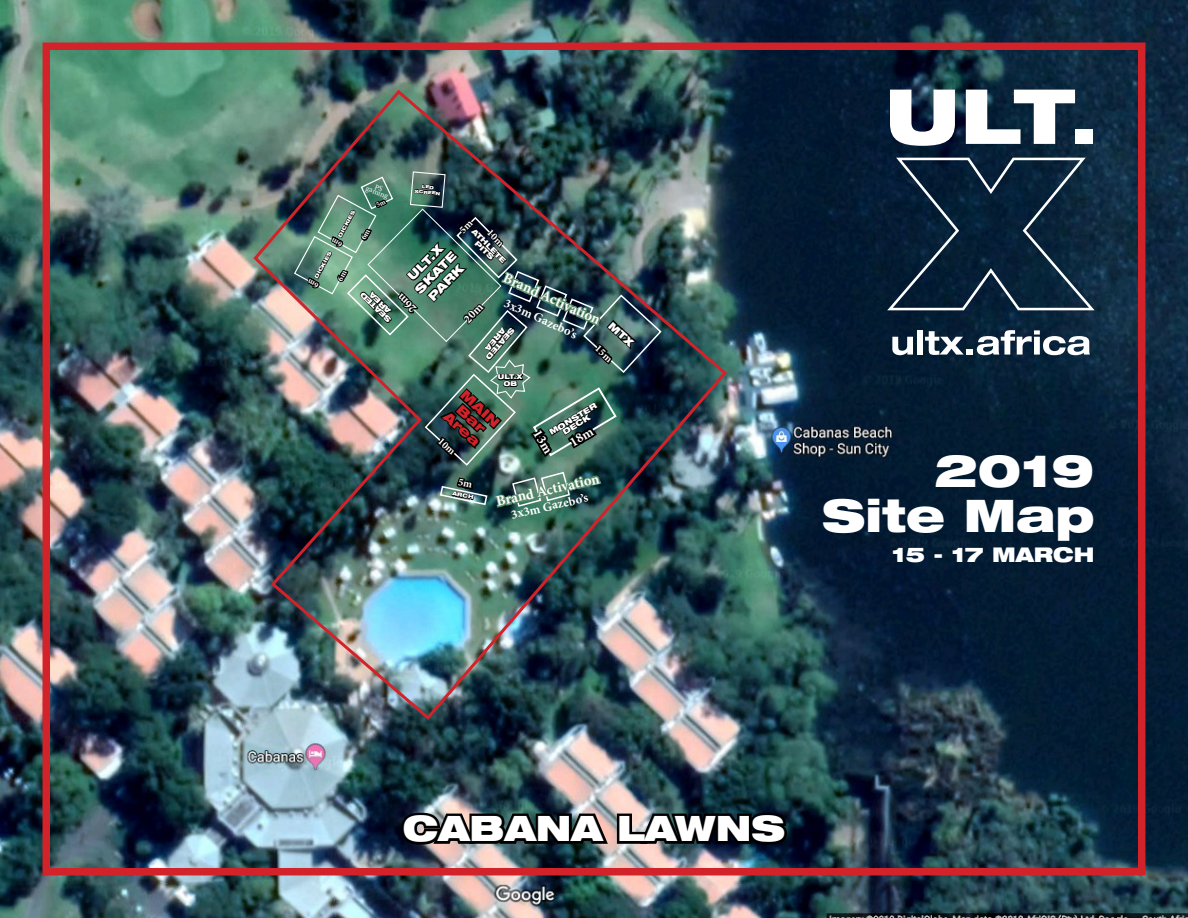
<style>
.page{position:relative;width:1188px;height:918px;background:#fff}
.page>*{position:absolute;margin:0;border:0;box-sizing:border-box;transform-origin:0 0}
.t1{font:900 expanded 45px/45px "Helvetica Neue LT Std";color:#fff;text-align:right}
.t2{font:900 expanded 35.1px "Helvetica Neue LT Std";color:#fff}
.t3{font:900 expanded 20.25px "Helvetica Neue LT Std";color:#fff}
.t4{font:700 14.55px "Minion Pro";color:#fff}
.t5{font:900 expanded 13.5px/13.5px "Helvetica Neue LT Std";color:#d2232a;text-align:center}
.t6{font:700 12.75px "Minion Pro";color:#fff}
.t7{font:900 expanded 12px/14.4px "Helvetica Neue LT Std";color:#fff;text-align:center}
.t8{font:900 expanded 7.95px/6.6px "Helvetica Neue LT Std";color:#fff;text-align:center}
.t9{font:7.8px "Minion Pro";color:#fff}
.t10{font:900 expanded 7.5px/6.3px "Helvetica Neue LT Std";color:#fff;text-align:center}
.t11{font:900 expanded 6.75px/6.8px "Helvetica Neue LT Std";color:#fff;text-align:center}
.t12{font:900 expanded 5.55px "Helvetica Neue LT Std";color:#fff}
.t13{font:900 expanded 5.25px "Helvetica Neue LT Std";color:#fff}
.t14{font:900 expanded 4.5px/5.4px "Helvetica Neue LT Std";color:#fff;text-align:center}
</style>
<div class="page">
<img style="left:0;top:0;width:1188px;height:918px">
<div style="left:43px;top:43px;width:1102px;height:832px;border:8px solid #d2232a"></div>
<img style="left:399px;top:784px;width:391px;height:97px">
<svg style="left:890px;top:90px;width:65px;height:56px"></svg>
<svg style="left:966px;top:90px;width:109px;height:54px"></svg>
<div style="left:1075px;top:129px;width:17px;height:15px;background:#fff"></div>
<svg style="left:884px;top:155px;width:213px;height:157px;background:#162e44"></svg>
<svg style="left:892px;top:337px;width:21px;height:18px"></svg>
<div style="left:917px;top:330px;width:6px;height:25px;background:#fff"></div>
<svg style="left:925px;top:330px;width:165px;height:25px"></svg>
<img style="left:251px;top:88px;width:478px;height:634px">
<img style="left:293px;top:168px;width:370px;height:347px">
<p class="t13" style="left:336px;top:235px;width:31px;rotate:-61deg">DICKIES</p>
<p class="t13" style="left:313px;top:276px;width:31px;rotate:-61deg">DICKIES</p>
<p class="t9" style="left:368px;top:183px;width:25px;rotate:20deg">gaming</p>
<p class="t10" style="left:388px;top:324px;width:42px;rotate:-136deg">SEATED<br>AREA</p>
<p class="t14" style="left:415px;top:183px;width:27px;rotate:5deg">LED<br>SCREEN</p>
<p class="t10" style="left:476px;top:227px;width:46px;rotate:46deg">ATHLETE<br>PITS</p>
<h3 class="t7" style="left:401px;top:276px;width:55px;rotate:-46deg">ULT.X<br>SKATE<br>PARK</h3>
<h3 class="t4" style="left:509px;top:267px;width:107px;rotate:25deg">Brand Activation</h3>
<h3 class="t6" style="left:509px;top:294px;width:80px;rotate:25deg">3x3m Gazebo’s</h3>
<p class="t10" style="left:516px;top:331px;width:42px;rotate:131deg">SEATED</p>
<p class="t10" style="left:507px;top:331px;width:29px;rotate:131deg">AREA</p>
<p class="t11" style="left:498px;top:373px;width:26px">ULT.X<br>OB</p>
<h3 class="t5" style="left:468px;top:388px;width:49px;rotate:42deg">MAIN<br>Bar<br>Area</h3>
<p class="t8" style="left:548px;top:430px;width:56px;rotate:-31deg">MONSTER<br>DECK</p>
<p class="t12" style="left:453px;top:490px;width:23px;rotate:11deg">ARCH</p>
<h3 class="t4" style="left:494px;top:492px;width:107px;rotate:-13deg">Brand Activation</h3>
<h3 class="t6" style="left:509px;top:506px;width:80px;rotate:-13deg">3x3m Gazebo’s</h3>
<h1 class="t1" style="left:822px;top:446px;width:274px">2019<br>Site Map</h1>
<h3 class="t3" style="left:892px;top:541px;width:204px">15 - 17 MARCH</h3>
<h2 class="t2" style="left:403px;top:806px;width:384px">CABANA LAWNS</h2>
</div>
